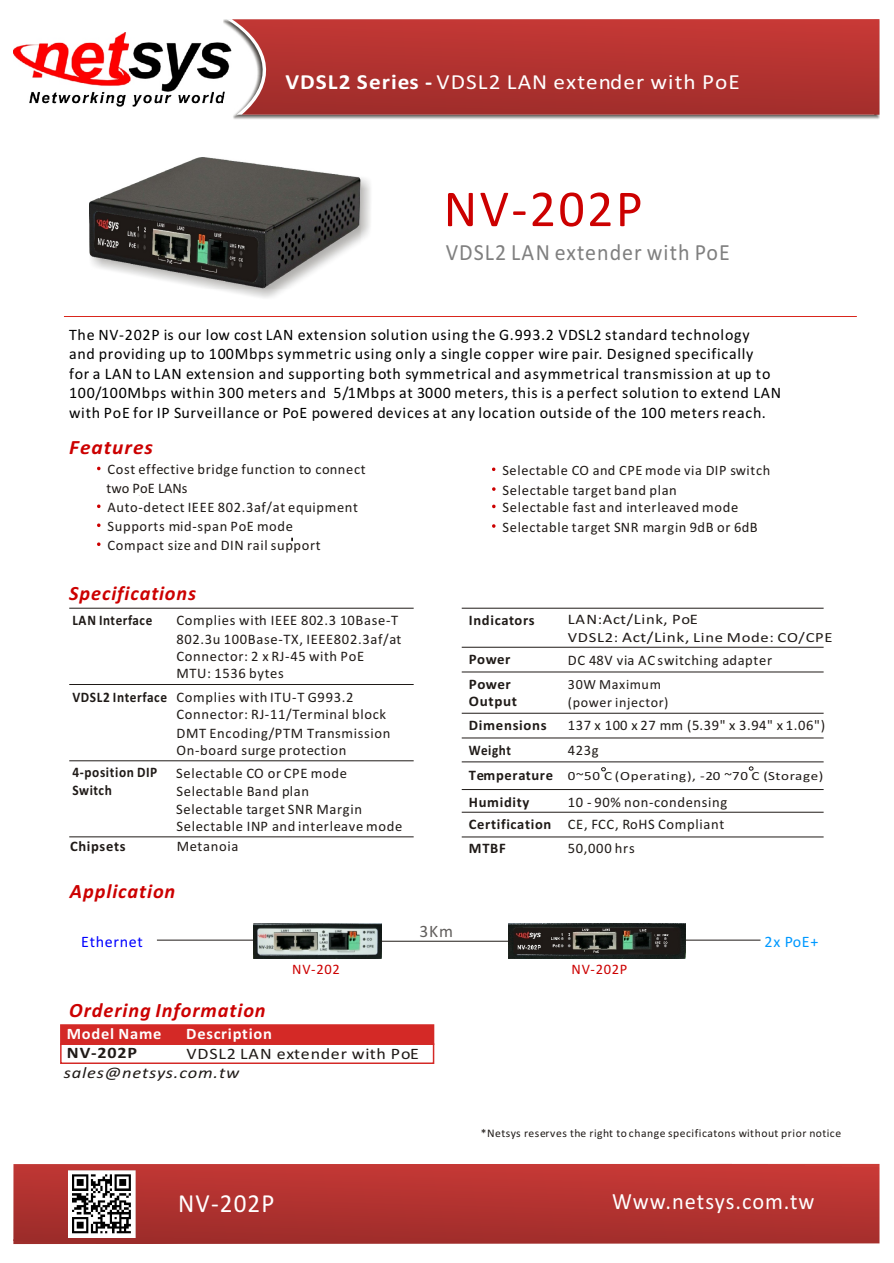
<style>
.page{position:relative;width:894px;height:1263px;background:#fff}
.page>*{position:absolute;margin:0;border:0;box-sizing:border-box;transform-origin:0 0}
.t1{font:52.35px "Calibri";letter-spacing:.045em;color:#c00}
.t2{font:26.25px "Calibri";letter-spacing:.045em;color:#fff;scale:.96 1}
.t3{font:23.25px "Calibri";letter-spacing:.045em;color:#808080;scale:.94 1}
.t4{font:23.25px "Calibri";letter-spacing:.045em;color:#fff;scale:.96 1}
.t5{font:21.6px "Calibri";letter-spacing:.045em;color:#fff;scale:1.08 1}
.t6{font:italic 700 20.4px "Calibri";letter-spacing:.045em;color:#c00}
.t7{font:italic 700 20.4px "Calibri";letter-spacing:.045em;color:#c00;scale:1.05 1}
.t8{font:17.4px "Calibri";color:#615e5c}
.t9{font:16.05px/19.5px "Calibri";letter-spacing:.045em;color:#000}
.t10{font:16.05px "Calibri";letter-spacing:.045em;color:#1f1a17;scale:1.12 1}
.t11{font:700 16.05px "Calibri";letter-spacing:.045em;color:#fff}
.t12{font:italic 16.05px "Calibri";letter-spacing:.045em;color:#1f1a17;scale:1.16 1}
.t13{font:16.05px "Calibri";letter-spacing:.045em;color:#00f}
.t14{font:700 16.05px "Calibri";letter-spacing:.045em;color:#1f1a17;scale:1.13 1}
.t15{font:16.05px "Calibri";color:#09f}
.t16{font:14.55px/18.9px "Calibri";letter-spacing:.045em;color:#1f1a17}
.t17{font:700 14.55px/24.2px "Calibri";letter-spacing:.045em;color:#1f1a17}
.t18{font:700 14.55px/17.7px "Calibri";letter-spacing:.045em;color:#1f1a17;scale:.92 1}
.t19{font:700 14.55px "Calibri";letter-spacing:.045em;color:#1f1a17;scale:.9 1}
.t20{font:14.55px "Calibri";letter-spacing:.045em;color:#1f1a17;scale:1.14 1}
.t21{font:14.55px "Calibri";letter-spacing:.045em;color:#c00}
.t22{font:14.4px "Calibri";letter-spacing:.045em;color:#1f1a17}
.t23{font:14.1px "Calibri";letter-spacing:.045em;color:#1f1a17;scale:1.18 1}
.t24{font:14.1px/17.2px "Calibri";letter-spacing:.045em;color:#1f1a17}
.t25{font:12.45px "Calibri";letter-spacing:.045em;color:#1f1a17;scale:1.2 1}
.t26{font:11.7px "Calibri";letter-spacing:.045em;color:#1f1a17}
.s1{font-weight:700}
.s2{font-size:14.55px}
</style>
<div class="page">
<div style="left:60px;top:1024px;width:374px;height:21px;background:#d42926;border:1px solid #d42926"></div>
<div style="left:60px;top:1043px;width:374px;height:21px;border:1px solid #d42926"></div>
<svg style="left:97px;top:467px;width:4px;height:3px"></svg>
<svg style="left:97px;top:505px;width:4px;height:3px"></svg>
<svg style="left:97px;top:524px;width:4px;height:3px"></svg>
<svg style="left:97px;top:542px;width:4px;height:4px"></svg>
<svg style="left:492px;top:524px;width:4px;height:4px"></svg>
<hr style="left:462px;top:608px;width:362px;height:1px;background:#1f1a17">
<hr style="left:462px;top:672px;width:362px;height:1px;background:#1f1a17">
<hr style="left:462px;top:647px;width:362px;height:1px;background:#1f1a17">
<hr style="left:462px;top:738px;width:362px;height:1px;background:#1f1a17">
<hr style="left:462px;top:713px;width:362px;height:1px;background:#1f1a17">
<hr style="left:462px;top:762px;width:362px;height:1px;background:#1f1a17">
<hr style="left:462px;top:789px;width:362px;height:1px;background:#1f1a17">
<hr style="left:462px;top:837px;width:362px;height:1px;background:#1f1a17">
<hr style="left:462px;top:812px;width:362px;height:1px;background:#1f1a17">
<svg style="left:601px;top:767px;width:5px;height:4px"></svg>
<svg style="left:749px;top:766px;width:5px;height:5px"></svg>
<hr style="left:157px;top:940px;width:97px;height:1px;background:#1f1a17">
<hr style="left:685px;top:940px;width:76px;height:1px;background:#1f1a17">
<img style="left:253px;top:923px;width:128px;height:35px">
<img style="left:509px;top:924px;width:176px;height:35px">
<hr style="left:64px;top:316px;width:793px;height:1px;background:#d9261c">
<img style="left:13px;top:1164px;width:867px;height:80px">
<img style="left:68px;top:1170px;width:67px;height:68px">
<img style="left:13px;top:33px;width:211px;height:73px">
<img style="left:224px;top:19px;width:656px;height:100px">
<img style="left:232px;top:19px;width:647px;height:96px">
<hr style="left:69px;top:608px;width:345px;height:1px;background:#1f1a17">
<hr style="left:69px;top:761px;width:345px;height:1px;background:#1f1a17">
<hr style="left:69px;top:684px;width:345px;height:1px;background:#1f1a17">
<svg style="left:492px;top:487px;width:4px;height:4px"></svg>
<svg style="left:492px;top:505px;width:4px;height:3px"></svg>
<hr style="left:381px;top:941px;width:131px;height:1px;background:#1f1a17">
<img style="left:89px;top:178px;width:282px;height:120px">
<img style="left:90px;top:157px;width:270px;height:131px">
<hr style="left:69px;top:837px;width:345px;height:1px;background:#1f1a17">
<h3 class="t5" style="left:285px;top:73px;width:422px"><span class="s1">VDSL2 Series -</span> VDSL2 LAN extender with PoE</h3>
<h1 class="t1" style="left:444px;top:187px;width:201px">NV-202P</h1>
<h3 class="t3" style="left:446px;top:242px;width:304px">VDSL2 LAN extender with PoE</h3>
<p class="t9" style="left:69px;top:326px;width:714px">The NV-202P is our low cost LAN extension solution using the G.993.2 VDSL2 standard technology<br>and providing up to 100Mbps symmetric using only a single copper wire pair. Designed specifically<br>for a LAN to LAN extension and supporting both symmetrical and asymmetrical transmission at up to 100/100Mbps within 300 meters and 5/1Mbps at 3000 meters, this is a perfect solution to extend LAN with PoE for IP Surveillance or PoE powered devices at any location outside of the 100 meters reach.</p>
<h3 class="t7" style="left:69px;top:439px;width:81px">Features</h3>
<p class="t16" style="left:106px;top:461px;width:261px">Cost effective bridge function to connect two PoE LANs<br>Auto-detect IEEE 802.3af/at equipment<br>Supports mid-span PoE mode<br>Compact size and DIN rail support</p>
<p class="t22" style="left:502px;top:464px;width:269px">Selectable CO and CPE mode via DIP switch</p>
<p class="t16" style="left:503px;top:482px;width:237px;line-height:17.2px">Selectable target band plan<br>Selectable fast and interleaved mode</p>
<p class="t16" style="left:503px;top:519px;width:257px">Selectable target SNR margin 9dB or 6dB</p>
<h3 class="t6" style="left:69px;top:585px;width:128px">Specifications</h3>
<p class="t19" style="left:72px;top:614px;width:90px">LAN Interface</p>
<p class="t18" style="left:72px;top:689px;width:104px">VDSL2 Interface</p>
<p class="t18" style="left:72px;top:765px;width:94px">4-position DIP<br>Switch</p>
<p class="t16" style="left:176px;top:612px;width:223px">Complies with IEEE 802.3 10Base-T</p>
<p class="t16" style="left:176px;top:632px;width:227px;line-height:17.2px">802.3u 100Base-TX, IEEE802.3af/at<br>Connector: 2 x RJ-45 with PoE<br>MTU: 1536 bytes</p>
<p class="t16" style="left:176px;top:689px;width:216px;line-height:17.9px">Complies with ITU-T G993.2<br>Connector: RJ-11/Terminal block<br>DMT Encoding/PTM Transmission<br>On-board surge protection</p>
<p class="t16" style="left:176px;top:765px;width:187px;line-height:18.3px">Selectable CO or CPE mode<br>Selectable Band plan<br>Selectable target SNR Margin</p>
<p class="t16" style="left:176px;top:818px;width:227px">Selectable INP and interleave mode</p>
<p class="t17" style="left:70px;top:835px;width:57px">Chipsets</p>
<p class="t16" style="left:177px;top:838px;width:63px">Metanoia</p>
<h3 class="t6" style="left:70px;top:883px;width:107px">Application</h3>
<p class="t17" style="left:469px;top:609px;width:67px">Indicators</p>
<p class="t17" style="left:469px;top:649px;width:43px">Power<br>Power</p>
<p class="t17" style="left:469px;top:691px;width:79px;line-height:23.5px">Output<br>Dimensions</p>
<p class="t19" style="left:469px;top:744px;width:48px">Weight</p>
<p class="t20" style="left:568px;top:613px;width:116px">LAN:Act/Link, PoE</p>
<p class="t23" style="left:568px;top:631px;width:226px">VDSL2: <span class="s2">Act/Link,</span> Line Mode: CO/CPE</p>
<p class="t16" style="left:568px;top:652px;width:206px">DC 48V via AC switching adapter</p>
<p class="t24" style="left:568px;top:677px;width:102px">30W Maximum (power injector)</p>
<p class="t16" style="left:568px;top:714px;width:259px;line-height:24.9px">137 x 100 x 27 mm (5.39" x 3.94" x 1.06")<br>423g</p>
<p class="t17" style="left:469px;top:764px;width:86px">Temperature</p>
<p class="t25" style="left:568px;top:771px;width:215px">0~50 C (Operating), -20 ~70 C (Storage)</p>
<p class="t17" style="left:469px;top:792px;width:84px;line-height:22.2px">Humidity<br>Certification</p>
<p class="t17" style="left:469px;top:837px;width:38px">MTBF</p>
<p class="t16" style="left:568px;top:792px;width:161px;line-height:22.6px">10 - 90% non-condensing<br>CE, FCC, RoHS Compliant</p>
<p class="t16" style="left:568px;top:840px;width:68px">50,000 hrs</p>
<p class="t8" style="left:420px;top:924px;width:35px">3Km</p>
<p class="t13" style="left:81px;top:935px;width:63px">Ethernet</p>
<p class="t15" style="left:765px;top:935px;width:55px">2x PoE+</p>
<h3 class="t6" style="left:69px;top:1001px;width:198px">Ordering Information</h3>
<p class="t21" style="left:292px;top:964px;width:49px">NV-202</p>
<p class="t21" style="left:572px;top:964px;width:57px">NV-202P</p>
<p class="t11" style="left:67px;top:1027px;width:96px">Model Name</p>
<p class="t14" style="left:67px;top:1046px;width:63px">NV-202P</p>
<p class="t11" style="left:186px;top:1027px;width:87px">Description</p>
<p class="t10" style="left:187px;top:1047px;width:209px">VDSL2 LAN extender with PoE</p>
<p class="t12" style="left:64px;top:1066px;width:153px">sales@netsys.com.tw</p>
<h2 class="t2" style="left:178px;top:1193px;width:102px">NV-202P</h2>
<p class="t26" style="left:481px;top:1128px;width:362px">*Netsys reserves the right to change specificatons without prior notice</p>
<h3 class="t4" style="left:612px;top:1191px;width:212px">Www.netsys.com.tw</h3>
</div>
